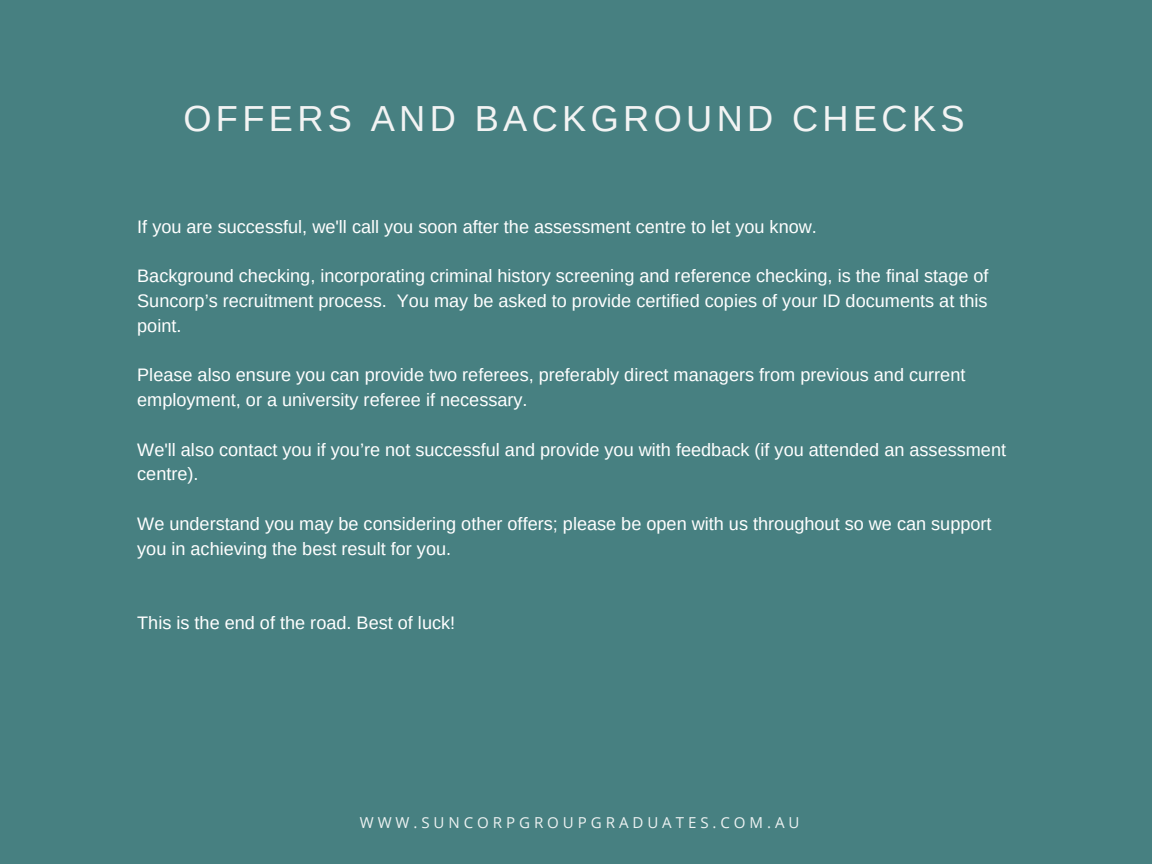
<style>
.page{position:relative;width:1152px;height:864px;background:#478081}
.page>*{position:absolute;margin:0;border:0;box-sizing:border-box;transform-origin:0 0}
.t1{font:36.3px "Arimo";letter-spacing:.12em;color:#f2f3f3}
.t2{font:18.15px/24.8px "Arimo";color:#fff}
.t3{font:15.15px "Open Sans";letter-spacing:.26em;color:#edf2f2}
</style>
<div class="page">
<h1 class="t1" style="left:183px;top:95px;width:783px">OFFERS AND BACKGROUND CHECKS</h1>
<p class="t2" style="left:137px;top:214px;width:681px">If you are successful, we'll call you soon after the assessment centre to let you know.</p>
<p class="t2" style="left:137px;top:264px;width:853px;text-align:justify">Background checking, incorporating criminal history screening and reference checking, is the final stage of Suncorp’s recruitment process. You may be asked to provide certified copies of your ID documents at this point.</p>
<p class="t2" style="left:137px;top:363px;width:830px">Please also ensure you can provide two referees, preferably direct managers from previous and current employment, or a university referee if necessary.</p>
<p class="t2" style="left:137px;top:437px;width:870px">We'll also contact you if you’re not successful and provide you with feedback (if you attended an assessment centre).</p>
<p class="t2" style="left:137px;top:511px;width:856px">We understand you may be considering other offers; please be open with us throughout so we can support you in achieving the best result for you.</p>
<p class="t2" style="left:137px;top:610px;width:319px">This is the end of the road. Best of luck!</p>
<p class="t3" style="left:360px;top:812px;width:441px">WWW.SUNCORPGROUPGRADUATES.COM.AU</p>
</div>
